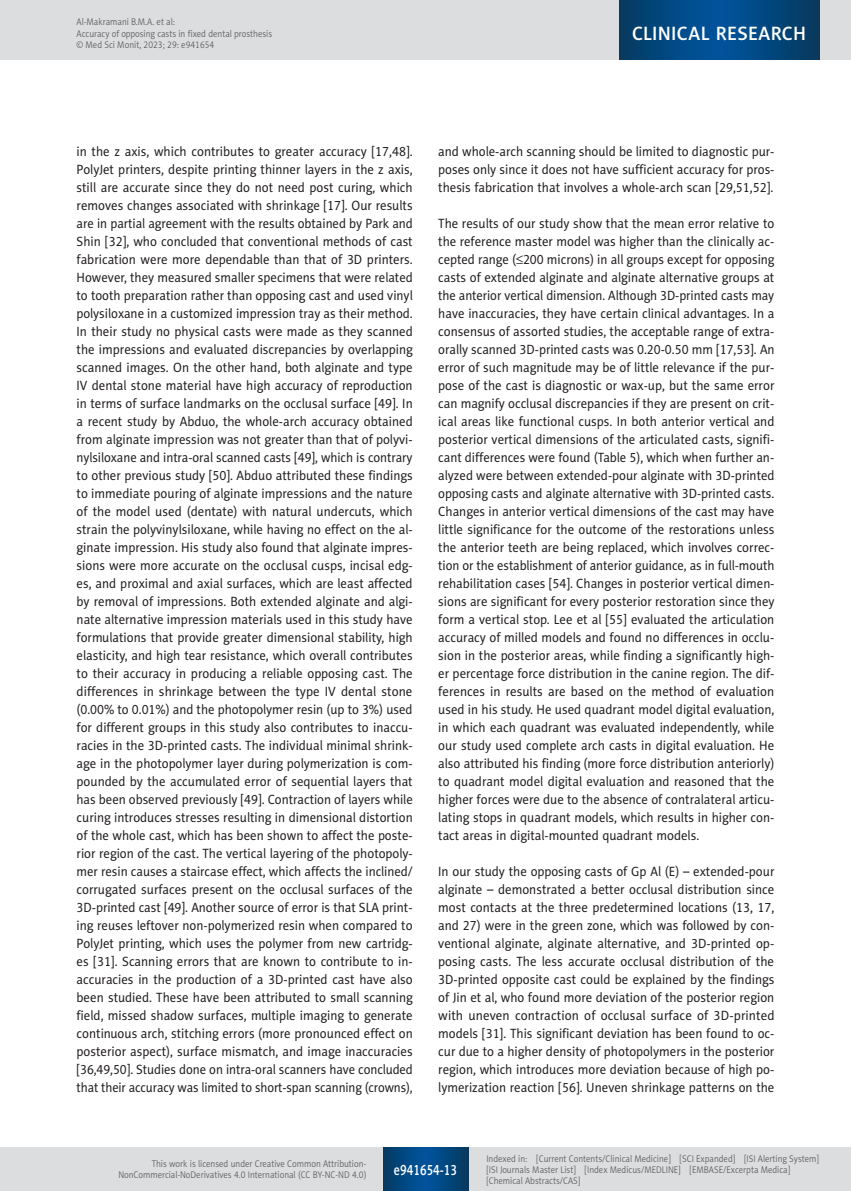
<style>
.page{position:relative;width:851px;height:1191px;background:#fff}
.page>*{position:absolute;margin:0;border:0;box-sizing:border-box;transform-origin:0 0}
.t1{font:19.5px "Naomi Sans EFN Medium";letter-spacing:.015em;color:#fff}
.t2{font:15px "Naomi Sans EFN Medium";color:#fff;scale:.8 1}
.MSM_Body{font:13.5px/18px "Naomi Sans EFN";color:#231f20;text-align:justify;scale:.95 1}
.t3{font:9.75px/11.2px "Naomi Sans EFN Light";color:#57585a;scale:.9 1}
.s1{font-family:"Standard Sym L"}
</style>
<div class="page">
<div style="left:0;top:1148px;width:850px;height:43px;background:#dcdddf"></div>
<svg style="left:383px;top:1147px;width:85px;height:43px;background:#02477e"></svg>
<div style="left:0;top:0;width:850px;height:60px;background:#dcdddf"></div>
<svg style="left:619px;top:0;width:200px;height:60px;background:#02477e"></svg>
<p class="t3" style="left:77px;top:16px;width:219px">Al-Makramani B.M.A. et al:<br>Accuracy of opposing casts in fixed dental prosthesis © Med Sci Monit, 2023; 29: e941654</p>
<h1 class="t1" style="left:632px;top:22px;width:175px">CLINICAL RESEARCH</h1>
<p class="MSM_Body" style="left:77px;top:142px;width:355px">in the z axis, which contributes to greater accuracy [17,48].<br>PolyJet printers, despite printing thinner layers in the z axis, still are accurate since they do not need post curing, which removes changes associated with shrinkage [17]. Our results are in partial agreement with the results obtained by Park and Shin [32], who concluded that conventional methods of cast fabrication were more dependable than that of 3D printers.<br>However, they measured smaller specimens that were related to tooth preparation rather than opposing cast and used vinyl polysiloxane in a customized impression tray as their method.<br>In their study no physical casts were made as they scanned the impressions and evaluated discrepancies by overlapping scanned images. On the other hand, both alginate and type IV dental stone material have high accuracy of reproduction in terms of surface landmarks on the occlusal surface [49]. In a recent study by Abduo, the whole-arch accuracy obtained from alginate impression was not greater than that of polyvi&shy;nylsiloxane and intra-oral scanned casts [49], which is contrary to other previous study [50]. Abduo attributed these findings to immediate pouring of alginate impressions and the nature of the model used (dentate) with natural undercuts, which strain the polyvinylsiloxane, while having no effect on the al&shy;ginate impression. His study also found that alginate impres&shy;sions were more accurate on the occlusal cusps, incisal edg&shy;es, and proximal and axial surfaces, which are least affected by removal of impressions. Both extended alginate and algi&shy;nate alternative impression materials used in this study have formulations that provide greater dimensional stability, high elasticity, and high tear resistance, which overall contributes to their accuracy in producing a reliable opposing cast. The differences in shrinkage between the type IV dental stone (0.00% to 0.01%) and the photopolymer resin (up to 3%) used for different groups in this study also contributes to inaccu&shy;racies in the 3D-printed casts. The individual minimal shrink&shy;age in the photopolymer layer during polymerization is com&shy;pounded by the accumulated error of sequential layers that has been observed previously [49]. Contraction of layers while curing introduces stresses resulting in dimensional distortion of the whole cast, which has been shown to affect the poste&shy;rior region of the cast. The vertical layering of the photopoly&shy;mer resin causes a staircase effect, which affects the inclined/ corrugated surfaces present on the occlusal surfaces of the 3D-printed cast [49]. Another source of error is that SLA print&shy;ing reuses leftover non-polymerized resin when compared to PolyJet printing, which uses the polymer from new cartridg&shy;es [31]. Scanning errors that are known to contribute to in&shy;accuracies in the production of a 3D-printed cast have also been studied. These have been attributed to small scanning field, missed shadow surfaces, multiple imaging to generate continuous arch, stitching errors (more pronounced effect on posterior aspect), surface mismatch, and image inaccuracies [36,49,50]. Studies done on intra-oral scanners have concluded that their accuracy was limited to short-span scanning (crowns),</p>
<p class="MSM_Body" style="left:438px;top:142px;width:355px">and whole-arch scanning should be limited to diagnostic pur&shy;poses only since it does not have sufficient accuracy for pros&shy;thesis fabrication that involves a whole-arch scan [29,51,52].</p>
<p class="MSM_Body" style="left:438px;top:214px;width:355px">The results of our study show that the mean error relative to the reference master model was higher than the clinically ac&shy;cepted range (<span class="s1">£</span>200 microns) in all groups except for opposing casts of extended alginate and alginate alternative groups at the anterior vertical dimension. Although 3D-printed casts may have inaccuracies, they have certain clinical advantages. In a consensus of assorted studies, the acceptable range of extra&shy;orally scanned 3D-printed casts was 0.20-0.50 mm [17,53]. An error of such magnitude may be of little relevance if the pur&shy;pose of the cast is diagnostic or wax-up, but the same error can magnify occlusal discrepancies if they are present on crit&shy;ical areas like functional cusps. In both anterior vertical and posterior vertical dimensions of the articulated casts, signifi&shy;cant differences were found (Table 5), which when further an&shy;alyzed were between extended-pour alginate with 3D-printed opposing casts and alginate alternative with 3D-printed casts.<br>Changes in anterior vertical dimensions of the cast may have little significance for the outcome of the restorations unless the anterior teeth are being replaced, which involves correc&shy;tion or the establishment of anterior guidance, as in full-mouth rehabilitation cases [54]. Changes in posterior vertical dimen&shy;sions are significant for every posterior restoration since they form a vertical stop. Lee et al [55] evaluated the articulation accuracy of milled models and found no differences in occlu&shy;sion in the posterior areas, while finding a significantly high&shy;er percentage force distribution in the canine region. The dif&shy;ferences in results are based on the method of evaluation used in his study. He used quadrant model digital evaluation, in which each quadrant was evaluated independently, while our study used complete arch casts in digital evaluation. He also attributed his finding (more force distribution anteriorly) to quadrant model digital evaluation and reasoned that the higher forces were due to the absence of contralateral articu&shy;lating stops in quadrant models, which results in higher con&shy;tact areas in digital-mounted quadrant models.</p>
<p class="MSM_Body" style="left:438px;top:862px;width:355px">In our study the opposing casts of Gp Al (E) – extended-pour alginate – demonstrated a better occlusal distribution since most contacts at the three predetermined locations (13, 17, and 27) were in the green zone, which was followed by con&shy;ventional alginate, alginate alternative, and 3D-printed op&shy;posing casts. The less accurate occlusal distribution of the 3D-printed opposite cast could be explained by the findings of Jin et al, who found more deviation of the posterior region with uneven contraction of occlusal surface of 3D-printed models [31]. This significant deviation has been found to oc&shy;cur due to a higher density of photopolymers in the posterior region, which introduces more deviation because of high po&shy;lymerization reaction [56]. Uneven shrinkage patterns on the</p>
<p class="t3" style="left:118px;top:1158px;width:277px;text-align:right">This work is licensed under Creative Common Attribution-<br>NonCommercial-NoDerivatives 4.0 International (CC BY-NC-ND 4.0)</p>
<p class="t2" style="left:394px;top:1160px;width:81px">e941654-13</p>
<p class="t3" style="left:486px;top:1152px;width:371px">Indexed in: [Current Contents/Clinical Medicine] [SCI Expanded] [ISI Alerting System] [ISI Journals Master List] [Index Medicus/MEDLINE] [EMBASE/Excerpta Medica] [Chemical Abstracts/CAS]</p>
</div>
